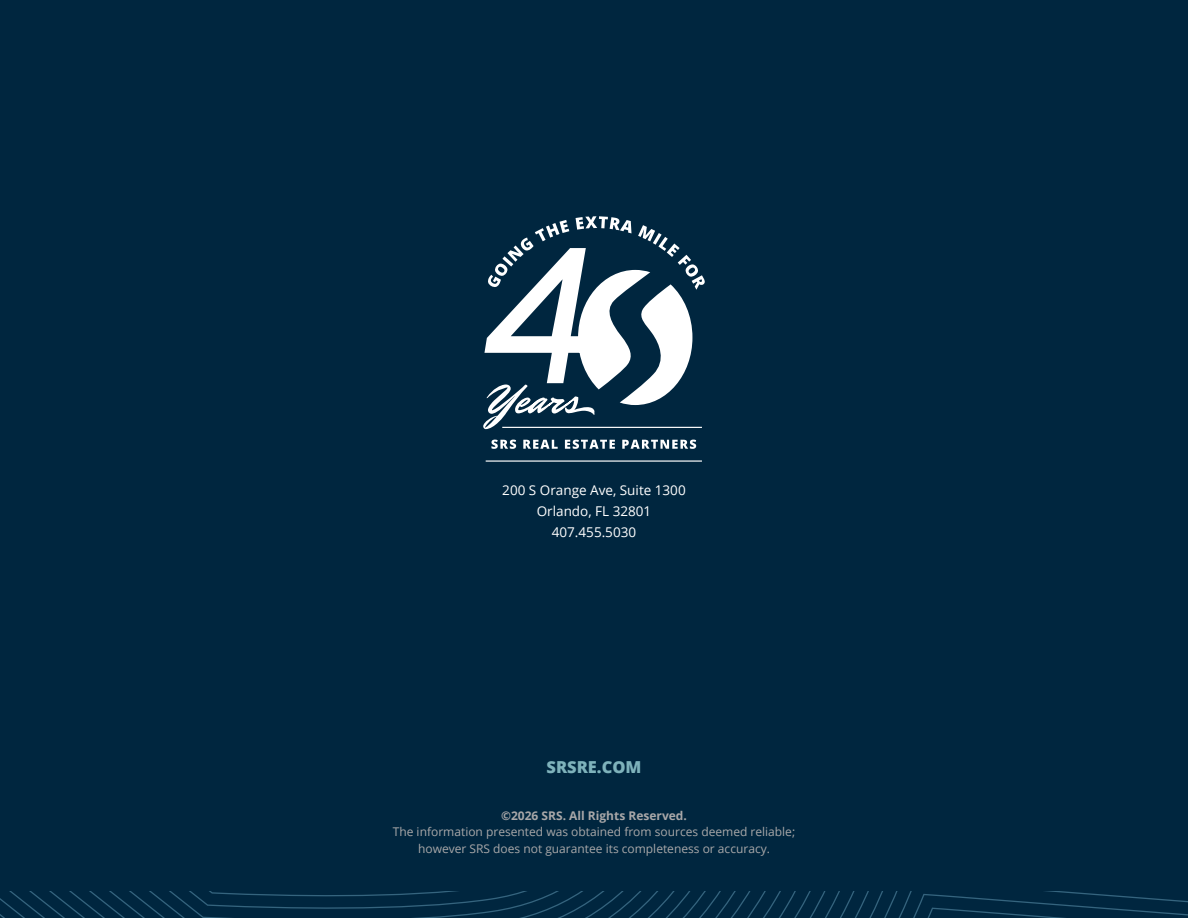
<style>
.page{position:relative;width:1188px;height:918px;background:#00263f}
.page>*{position:absolute;margin:0;border:0;box-sizing:border-box;transform-origin:0 0}
.t1{font:800 16.5px "Open Sans";color:#7eb2bb}
.t2{font:13.5px/21px "Open Sans";color:#fff;text-align:center}
.t3{font:12px/16.5px "Open Sans";color:#a9a8a9;text-align:center}
.t4{font:700 12px "Open Sans";color:#a9a8a9}
</style>
<div class="page">
<svg style="left:0;top:891px;width:1188px;height:27px"></svg>
<svg style="left:483px;top:216px;width:222px;height:246px"></svg>
<p class="t2" style="left:502px;top:479px;width:185px">200 S Orange Ave, Suite 1300<br>Orlando, FL 32801<br>407.455.5030</p>
<h1 class="t1" style="left:546px;top:754px;width:97px">SRSRE.COM</h1>
<p class="t4" style="left:501px;top:807px;width:187px">©2026 SRS. All Rights Reserved.</p>
<p class="t3" style="left:393px;top:823px;width:404px">The information presented was obtained from sources deemed reliable; however SRS does not guarantee its completeness or accuracy.</p>
</div>
